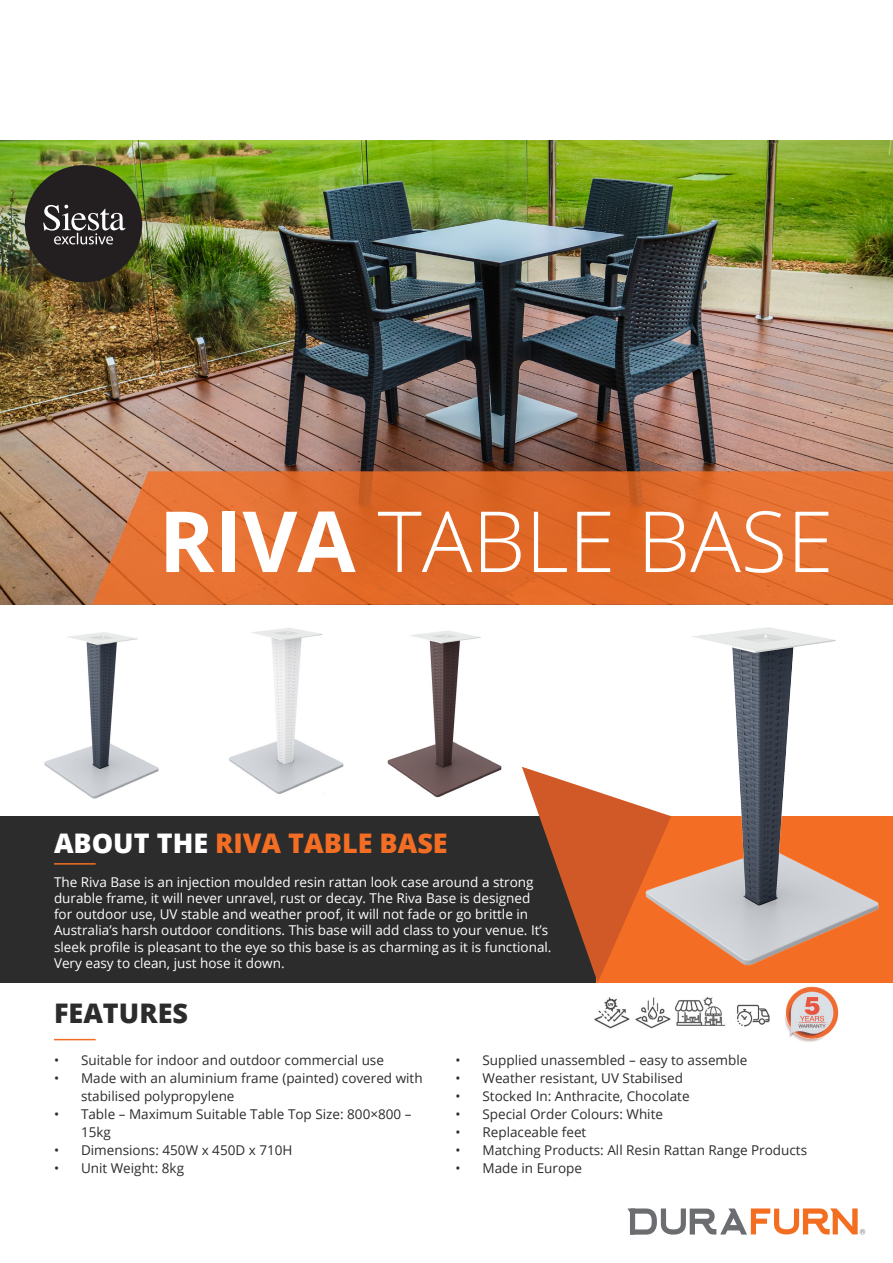
<style>
.page{position:relative;width:893px;height:1263px;background:#fff}
.page>*{position:absolute;margin:0;border:0;box-sizing:border-box;transform-origin:0 0}
.t1{font:300 84.45px "Open Sans";color:#fff}
.t2{font:800 27px "Open Sans";color:#f36e24}
.t3{font:800 27px "Open Sans";color:#2b2c2b}
.t4{font:13.5px/18px "Open Sans";color:#2b2c2b}
.t5{font:13.5px/16.2px "Open Sans";color:#fff}
.s1{font-weight:700}
.s2{color:#fff}
</style>
<div class="page">
<div style="left:0;top:816px;width:791px;height:167px;background:#2b2c2b"></div>
<img style="left:0;top:140px;width:893px;height:464px">
<svg style="left:92px;top:471px;width:801px;height:133px;background:#df6d2f"></svg>
<hr style="left:54px;top:863px;width:42px;height:1px;background:#f36e24">
<hr style="left:54px;top:1039px;width:42px;height:1px;background:#f36e24">
<img style="left:44px;top:632px;width:115px;height:167px">
<img style="left:229px;top:628px;width:115px;height:166px">
<img style="left:387px;top:631px;width:136px;height:167px">
<svg style="left:627px;top:1208px;width:238px;height:26px"></svg>
<div style="left:25px;top:165px;width:117px;height:117px;background:#231f20;border-radius:50%"></div>
<svg style="left:43px;top:205px;width:82px;height:39px"></svg>
<img style="left:785px;top:986px;width:54px;height:56px">
<img style="left:594px;top:997px;width:77px;height:32px">
<img style="left:737px;top:1004px;width:33px;height:23px">
<img style="left:674px;top:996px;width:52px;height:30px">
<div style="left:597px;top:816px;width:296px;height:167px;background:#f36e24"></div>
<svg style="left:522px;top:767px;width:80px;height:216px"></svg>
<img style="left:537px;top:572px;width:356px;height:401px">
<p class="t1" style="left:159px;top:483px;width:676px"><span class="s1">RIVA</span> TABLE BASE</p>
<p class="t2" style="left:54px;top:822px;width:395px"><span class="s2">ABOUT THE</span> RIVA TABLE BASE</p>
<p class="t5" style="left:54px;top:873px;width:499px">The Riva Base is an injection moulded resin rattan look case around a strong durable frame, it will never unravel, rust or decay. The Riva Base is designed for outdoor use, UV stable and weather proof, it will not fade or go brittle in Australia’s harsh outdoor conditions. This base will add class to your venue. It’s sleek profile is pleasant to the eye so this base is as charming as it is functional.<br>Very easy to clean, just hose it down.</p>
<p class="t3" style="left:54px;top:992px;width:136px">FEATURES</p>
<p class="t4" style="left:54px;top:1050px;width:331px">• Suitable for indoor and outdoor commercial use</p>
<p class="t4" style="left:81px;top:1068px;width:343px;text-indent:-27px">• Made with an aluminium frame (painted) covered with stabilised polypropylene</p>
<p class="t4" style="left:81px;top:1104px;width:332px;text-indent:-27px">• Table – Maximum Suitable Table Top Size: 800×800 –<br>15kg</p>
<p class="t4" style="left:54px;top:1140px;width:240px">• Dimensions: 450W x 450D x 710H</p>
<p class="t4" style="left:54px;top:1158px;width:132px">• Unit Weight: 8kg</p>
<p class="t4" style="left:455px;top:1050px;width:293px">• Supplied unassembled – easy to assemble</p>
<p class="t4" style="left:455px;top:1068px;width:229px">• Weather resistant, UV Stabilised</p>
<p class="t4" style="left:455px;top:1086px;width:236px">• Stocked In: Anthracite, Chocolate</p>
<p class="t4" style="left:455px;top:1104px;width:209px">• Special Order Colours: White</p>
<p class="t4" style="left:455px;top:1122px;width:132px">• Replaceable feet</p>
<p class="t4" style="left:455px;top:1140px;width:353px">• Matching Products: All Resin Rattan Range Products</p>
<p class="t4" style="left:455px;top:1158px;width:128px">• Made in Europe</p>
</div>
